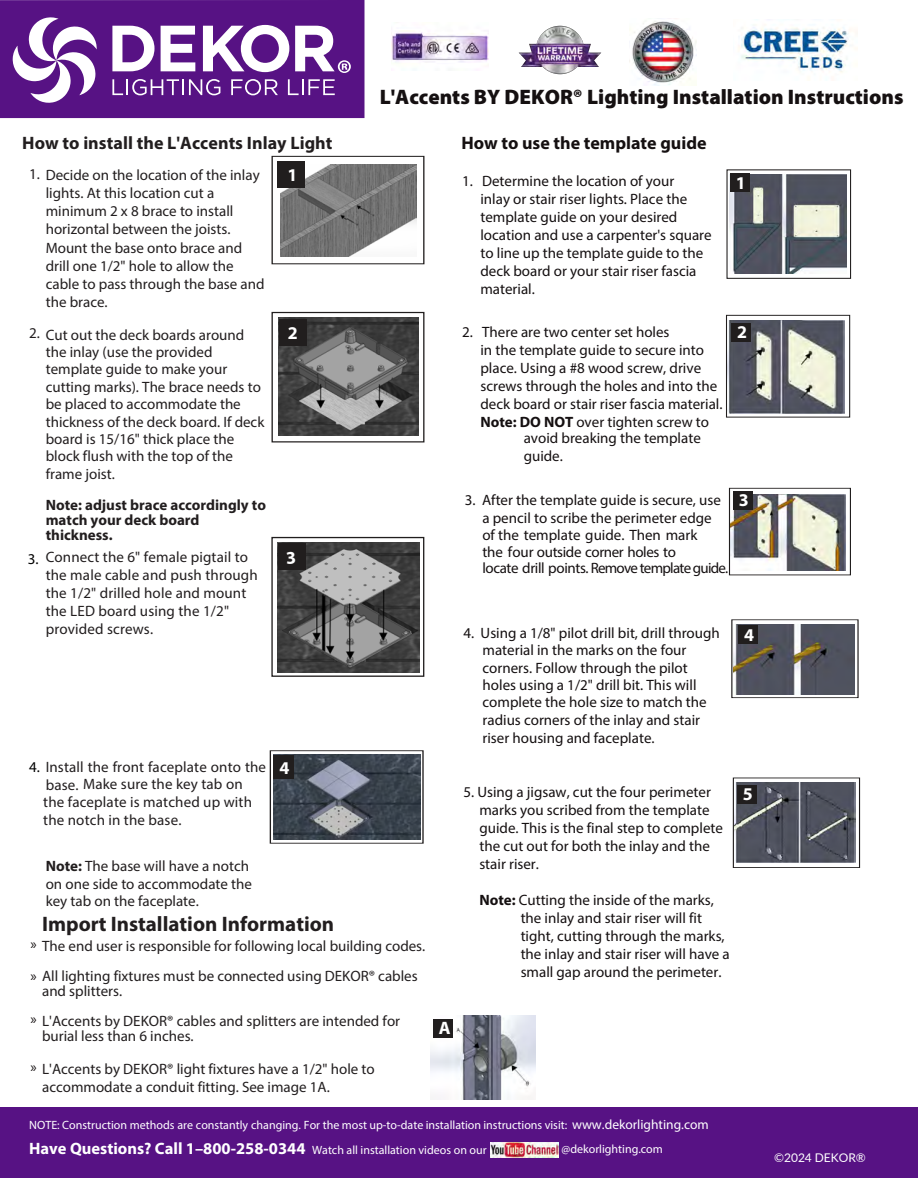
<style>
.page{position:relative;width:918px;height:1188px;background:#fff}
.page>*{position:absolute;margin:0;border:0;box-sizing:border-box;transform-origin:0 0}
.t1{font:900 21px "Myriad Pro";color:#151011}
.t2{font:700 21px "Myriad Pro";color:#221e1f}
.t3{font:700 18px "Myriad Pro";letter-spacing:.005em;color:#221e1f}
.t4{font:700 18px "Myriad Pro";color:#151011}
.t5{font:700 18px "Myriad Pro";color:#fff}
.t6{font:700 16.5px "Myriad Pro";color:#fff}
.t7{font:15px/18px "Myriad Pro";color:#151011}
.t8{font:15px/17.4px "Myriad Pro";color:#221e1f}
.t9{font:700 15px/15px "Myriad Pro";color:#221e1f}
.t10{font:15px "Myriad Pro";color:#000}
.t11{font:12px "Myriad Pro";color:#fff}
.t12{font:12px "Lato";color:#fff}
.s1{color:#000}
.s2{font-weight:700}
.s3{color:#151011}
.s4{font-size:13.5px}
</style>
<div class="page">
<div style="left:0;top:0;width:364px;height:118px;background:#571284"></div>
<svg style="left:13px;top:17px;width:84px;height:86px"></svg>
<svg style="left:112px;top:26px;width:42px;height:45px"></svg>
<svg style="left:161px;top:26px;width:34px;height:45px"></svg>
<svg style="left:203px;top:25px;width:86px;height:47px"></svg>
<svg style="left:112px;top:79px;width:108px;height:16px"></svg>
<svg style="left:231px;top:79px;width:47px;height:16px"></svg>
<svg style="left:288px;top:79px;width:47px;height:16px"></svg>
<svg style="left:295px;top:26px;width:56px;height:47px"></svg>
<img style="left:278px;top:318px;width:141px;height:117px">
<img style="left:281px;top:165px;width:136px;height:91px">
<div style="left:272px;top:156px;width:152px;height:108px;border:1px solid #211e1e"></div>
<div style="left:272px;top:312px;width:152px;height:131px;border:1px solid #211e1e"></div>
<div style="left:278px;top:161px;width:27px;height:27px;background:#211e1e"></div>
<div style="left:280px;top:319px;width:27px;height:27px;background:#211e1e"></div>
<img style="left:277px;top:543px;width:142px;height:129px">
<img style="left:273px;top:755px;width:148px;height:85px">
<div style="left:271px;top:537px;width:153px;height:140px;border:1px solid #211e1e"></div>
<div style="left:279px;top:543px;width:27px;height:27px;background:#211e1e"></div>
<div style="left:273px;top:755px;width:21px;height:24px;background:#211e1e"></div>
<div style="left:0;top:1107px;width:918px;height:71px;background:#571284"></div>
<img style="left:729px;top:175px;width:118px;height:98px">
<img style="left:728px;top:321px;width:116px;height:92px">
<img style="left:731px;top:495px;width:115px;height:76px">
<div style="left:726px;top:315px;width:124px;height:103px;border:1px solid #211e1e"></div>
<div style="left:727px;top:169px;width:124px;height:110px;border:1px solid #211e1e"></div>
<div style="left:729px;top:488px;width:122px;height:87px;border:1px solid #211e1e"></div>
<img style="left:733px;top:624px;width:121px;height:70px">
<img style="left:735px;top:783px;width:120px;height:80px">
<div style="left:731px;top:619px;width:127px;height:79px;border:1px solid #211e1e"></div>
<div style="left:733px;top:777px;width:127px;height:91px;border:1px solid #211e1e"></div>
<div style="left:732px;top:323px;width:19px;height:18px;background:#211e1e"></div>
<div style="left:733px;top:491px;width:19px;height:18px;background:#211e1e"></div>
<div style="left:739px;top:626px;width:19px;height:18px;background:#211e1e"></div>
<div style="left:730px;top:173px;width:19px;height:18px;background:#211e1e"></div>
<img style="left:491px;top:1142px;width:68px;height:16px">
<img style="left:391px;top:30px;width:98px;height:33px">
<img style="left:629px;top:21px;width:68px;height:65px">
<img style="left:738px;top:27px;width:119px;height:46px">
<img style="left:518px;top:25px;width:84px;height:50px">
<img style="left:431px;top:1015px;width:105px;height:84px">
<div style="left:737px;top:785px;width:20px;height:18px;background:#211e1e"></div>
<div style="left:433px;top:1020px;width:20px;height:18px;background:#211e1e"></div>
<h1 class="t1" style="left:380px;top:83px;width:525px">L'Accents BY DEKOR® Lighting Installation Instructions</h1>
<p class="t3" style="left:22px;top:131px;width:312px">How to install the L'Accents Inlay Light</p>
<p class="t5" style="left:288px;top:163px;width:11px">1</p>
<p class="t8" style="left:46px;top:166px;width:220px;line-height:18.1px;text-indent:-17px">1. Decide on the location of the inlay lights. At this location cut a minimum 2 x 8 brace to install horizontal between the joists.<br>Mount the base onto brace and drill one 1/2" hole to allow the cable to pass through the base and the brace.</p>
<p class="t8" style="left:46px;top:326px;width:220px;text-indent:-17px">2. Cut out the deck boards around the inlay (use the provided template guide to make your cutting marks). The brace needs to be placed to accommodate the thickness of the deck board. If deck board is 15/16" thick place the block flush with the top of the frame joist.</p>
<p class="t9" style="left:46px;top:497px;width:222px">Note: adjust brace accordingly to match your deck board thickness.</p>
<p class="t8" style="left:46px;top:548px;width:214px;line-height:18px">Connect the 6" female pigtail to the male cable and push through the 1/2" drilled hole and mount the LED board using the 1/2" provided screws.</p>
<p class="t5" style="left:288px;top:321px;width:11px">2</p>
<p class="t10" style="left:28px;top:550px;width:12px">3.</p>
<p class="t8" style="left:29px;top:758px;width:239px;text-align:center"><span class="s1">4.</span> Install the front faceplate onto the base. Make sure the key tab on</p>
<p class="t8" style="left:43px;top:793px;width:210px;line-height:18px">the faceplate is matched up with the notch in the base.</p>
<p class="t8" style="left:46px;top:857px;width:208px"><span class="s2">Note:</span> The base will have a notch on one side to accommodate the key tab on the faceplate.</p>
<p class="t5" style="left:280px;top:756px;width:11px">4</p>
<h1 class="t2" style="left:42px;top:910px;width:294px">Import Installation Information</h1>
<p class="t8" style="left:31px;top:931px;width:396px;line-height:30px;text-indent:12px">The end user is responsible for following local building codes. <span class="s3">»</span> All lighting fixtures must be connected using DEKOR® cables</p>
<p class="t8" style="left:42px;top:976px;width:360px;line-height:30px">and splitters.<br>L'Accents by DEKOR® cables and splitters are intended for</p>
<p class="t8" style="left:42px;top:1020px;width:334px;line-height:32.8px">burial less than 6 inches.<br>L'Accents by DEKOR® light fixtures have a 1/2" hole to</p>
<p class="t8" style="left:42px;top:1078px;width:289px">accommodate a conduit fitting. See image 1A.</p>
<p class="t7" style="left:31px;top:935px;width:8px">»</p>
<p class="t7" style="left:31px;top:1010px;width:8px">»</p>
<p class="t7" style="left:31px;top:1058px;width:8px">»</p>
<p class="t4" style="left:461px;top:132px;width:247px">How to use the template guide</p>
<p class="t7" style="left:480px;top:172px;width:233px;text-indent:-18px">1. Determine the location of your<br>inlay or stair riser lights. Place the template guide on your desired location and use a carpenter's square to line up the template guide to the deck board or your stair riser fascia material.</p>
<p class="t7" style="left:480px;top:323px;width:244px;text-indent:-18px">2. There are two center set holes<br>in the template guide to secure into place. Using a #8 wood screw, drive screws through the holes and into the deck board or stair riser fascia material.<br><span class="s2">Note: DO NOT</span> over tighten screw to</p>
<p class="t7" style="left:524px;top:429px;width:179px">avoid breaking the template guide.</p>
<p class="t7" style="left:482px;top:491px;width:248px;line-height:17.1px;text-indent:-17px">3. After the template guide is secure, use a pencil to scribe the perimeter edge<br>of the template guide. Then mark<br>the four outside corner holes to<br>locate drill points. Remove template guide.</p>
<p class="t5" style="left:736px;top:171px;width:11px">1</p>
<p class="t5" style="left:737px;top:321px;width:11px">2</p>
<p class="t5" style="left:739px;top:489px;width:11px">3</p>
<p class="t7" style="left:483px;top:624px;width:239px;line-height:17.5px;text-indent:-19px">4. Using a 1/8" pilot drill bit, drill through material in the marks on the four corners. Follow through the pilot holes using a 1/2" drill bit. This will complete the hole size to match the radius corners of the inlay and stair riser housing and faceplate.</p>
<p class="t7" style="left:479px;top:782px;width:245px;text-indent:-16px">5. Using a jigsaw, cut the four perimeter marks you scribed from the template guide. This is the final step to complete the cut out for both the inlay and the stair riser.</p>
<p class="t7" style="left:521px;top:890px;width:211px;text-indent:-41px"><span class="s2">Note:</span> Cutting the inside of the marks, the inlay and stair riser will fit tight, cutting through the marks, the inlay and stair riser will have a small gap around the perimeter.</p>
<p class="t5" style="left:744px;top:623px;width:11px">4</p>
<p class="t5" style="left:743px;top:782px;width:11px">5</p>
<p class="t5" style="left:439px;top:1016px;width:13px">A</p>
<p class="t11" style="left:29px;top:1117px;width:681px">NOTE: Construction methods are constantly changing. For the most up-to-date installation instructions visit: <span class="s4">www.dekorlighting.com</span></p>
<p class="t6" style="left:29px;top:1138px;width:278px">Have Questions? Call 1–800-258-0344</p>
<p class="t11" style="left:312px;top:1143px;width:176px">Watch all installation videos on our</p>
<p class="t11" style="left:562px;top:1142px;width:103px">@dekorlighting.com</p>
<p class="t12" style="left:774px;top:1149px;width:93px">©2024 DEKOR®</p>
</div>
